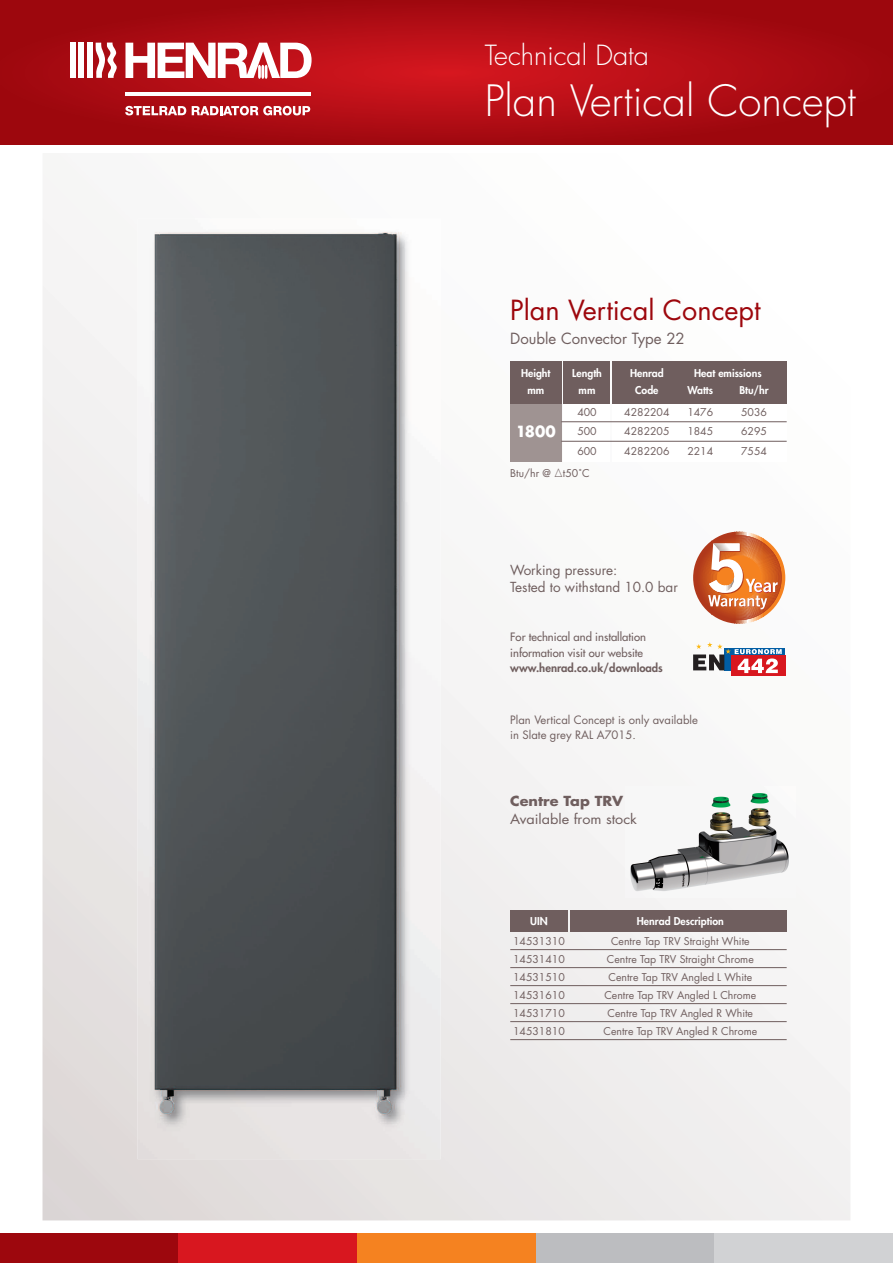
<style>
.page{position:relative;width:893px;height:1263px;background:#fff}
.page>*{position:absolute;margin:0;border:0;box-sizing:border-box;transform-origin:0 0}
.t1{font:300 42px "Futura";color:#fff}
.t2{font:27px "Futura";color:#9d070d}
.t3{font:300 27px "Futura";color:#fff}
.t4{font:15px "Futura";color:#6f5e5e}
.t5{font:700 15px "Futura";color:#fff}
.t6{font:13.5px/17.2px "Futura";color:#6f5e5e}
.t7{font:13.5px "Futura";color:#6f5e5e;scale:1.07 1}
.t8{font:700 13.5px "Futura";color:#6f5e5e;scale:1.07 1}
.t9{font:11.25px/14.7px "Futura";color:#6f5e5e}
.t10{font:11.25px/15.3px "Futura";color:#6f5e5e}
.t11{font:800 11.25px "Futura";color:#6f5e5e}
.t12{font:10.5px "Futura";color:#6f5e5e}
.t13{font:800 10.5px "Futura";color:#fff}
</style>
<div class="page">
<img style="left:43px;top:219px;width:807px;height:1001px">
<svg style="left:0;top:0;width:893px;height:145px;background:#ac0c13"></svg>
<svg style="left:125px;top:43px;width:187px;height:36px"></svg>
<div style="left:70px;top:43px;width:6px;height:35px;background:#fff"></div>
<div style="left:79px;top:43px;width:5px;height:35px;background:#fff"></div>
<div style="left:87px;top:43px;width:6px;height:35px;background:#fff"></div>
<svg style="left:96px;top:43px;width:21px;height:35px"></svg>
<hr style="left:125px;top:92px;width:185px;height:3px;background:#fff">
<svg style="left:125px;top:106px;width:61px;height:9px"></svg>
<svg style="left:192px;top:106px;width:118px;height:9px"></svg>
<div style="left:0;top:1233px;width:179px;height:30px;background:#9d070d"></div>
<div style="left:179px;top:1233px;width:178px;height:30px;background:#d8171f"></div>
<div style="left:357px;top:1233px;width:179px;height:30px;background:#f58220"></div>
<div style="left:536px;top:1233px;width:178px;height:30px;background:#bcbdc0"></div>
<div style="left:714px;top:1233px;width:179px;height:30px;background:#d1d2d4"></div>
<img style="left:138px;top:219px;width:303px;height:940px">
<img style="left:145px;top:225px;width:260px;height:897px">
<img style="left:625px;top:787px;width:170px;height:110px">
<div style="left:510px;top:910px;width:58px;height:21px;background:#6f5e5e"></div>
<div style="left:570px;top:910px;width:217px;height:21px;background:#6f5e5e"></div>
<hr style="left:510px;top:949px;width:277px;height:1px;background:#6f5e5e">
<hr style="left:510px;top:967px;width:277px;height:1px;background:#6f5e5e">
<hr style="left:510px;top:985px;width:277px;height:1px;background:#6f5e5e">
<hr style="left:510px;top:1003px;width:277px;height:1px;background:#6f5e5e">
<hr style="left:510px;top:1021px;width:277px;height:1px;background:#6f5e5e">
<hr style="left:510px;top:1039px;width:277px;height:1px;background:#6f5e5e">
<svg style="left:693px;top:532px;width:18px;height:92px"></svg>
<svg style="left:711px;top:532px;width:23px;height:92px"></svg>
<hr style="left:734px;top:532px;width:1px;height:92px;background:#b0381b">
<hr style="left:735px;top:532px;width:1px;height:92px;background:#b24121">
<hr style="left:736px;top:532px;width:1px;height:92px;background:#b64c29">
<hr style="left:737px;top:532px;width:1px;height:92px;background:#bc5f3b">
<hr style="left:738px;top:532px;width:1px;height:92px;background:#c36946">
<hr style="left:739px;top:532px;width:1px;height:92px;background:#ca7b5a">
<hr style="left:740px;top:532px;width:1px;height:92px;background:#ce8564">
<hr style="left:741px;top:532px;width:1px;height:92px;background:#d28e70">
<hr style="left:742px;top:532px;width:1px;height:92px;background:#dca48a">
<hr style="left:743px;top:532px;width:1px;height:92px;background:#e2b197">
<hr style="left:744px;top:532px;width:1px;height:92px;background:#e6bca6">
<hr style="left:745px;top:532px;width:1px;height:92px;background:#efd4c4">
<hr style="left:746px;top:532px;width:1px;height:92px;background:#f4e1d6">
<hr style="left:747px;top:532px;width:1px;height:92px;background:#fff">
<hr style="left:748px;top:532px;width:1px;height:92px;background:#fef8f1">
<hr style="left:749px;top:532px;width:1px;height:92px;background:#fef1e5">
<hr style="left:750px;top:532px;width:1px;height:92px;background:#feebd8">
<hr style="left:751px;top:532px;width:1px;height:92px;background:#fddec2">
<hr style="left:752px;top:532px;width:1px;height:92px;background:#fdd8b7">
<hr style="left:753px;top:532px;width:1px;height:92px;background:#fccca2">
<hr style="left:754px;top:532px;width:1px;height:92px;background:#fcc899">
<hr style="left:755px;top:532px;width:1px;height:92px;background:#fbc18f">
<hr style="left:756px;top:532px;width:1px;height:92px;background:#fab67c">
<hr style="left:757px;top:532px;width:1px;height:92px;background:#fab072">
<hr style="left:758px;top:532px;width:1px;height:92px;background:#f9a660">
<hr style="left:759px;top:532px;width:1px;height:92px;background:#f8a058">
<hr style="left:760px;top:532px;width:1px;height:92px;background:#f79b4e">
<hr style="left:761px;top:532px;width:1px;height:92px;background:#f6913a">
<hr style="left:762px;top:532px;width:1px;height:92px;background:#f58c30">
<hr style="left:763px;top:532px;width:1px;height:92px;background:#f58220">
<svg style="left:764px;top:532px;width:21px;height:92px"></svg>
<svg style="left:697px;top:535px;width:85px;height:85px"></svg>
<div style="left:724px;top:648px;width:61px;height:22px;background:#015da4"></div>
<div style="left:731px;top:655px;width:54px;height:21px;background:#d8171f"></div>
<svg style="left:693px;top:642px;width:89px;height:31px"></svg>
<div style="left:510px;top:361px;width:51px;height:43px;background:#6f5e5e"></div>
<div style="left:563px;top:361px;width:47px;height:43px;background:#6f5e5e"></div>
<div style="left:612px;top:361px;width:175px;height:43px;background:#6f5e5e"></div>
<div style="left:510px;top:404px;width:51px;height:57px;background:#9f9392"></div>
<div style="left:563px;top:404px;width:47px;height:57px;background:#fff"></div>
<div style="left:612px;top:404px;width:175px;height:57px;background:#fff"></div>
<hr style="left:561px;top:421px;width:226px;height:1px;background:#6f5e5e">
<hr style="left:561px;top:441px;width:226px;height:1px;background:#6f5e5e">
<svg style="left:555px;top:468px;width:7px;height:9px"></svg>
<h2 class="t3" style="left:485px;top:43px;width:166px">Technical Data</h2>
<h1 class="t1" style="left:485px;top:81px;width:373px">Plan Vertical Concept</h1>
<h2 class="t2" style="left:510px;top:298px;width:252px">Plan Vertical Concept</h2>
<h3 class="t4" style="left:510px;top:332px;width:176px">Double Convector Type 22</h3>
<p class="t13" style="left:521px;top:368px;width:31px">Height</p>
<p class="t13" style="left:572px;top:368px;width:31px">Length</p>
<p class="t13" style="left:630px;top:368px;width:35px">Henrad</p>
<p class="t13" style="left:694px;top:368px;width:69px">Heat emissions</p>
<p class="t13" style="left:527px;top:385px;width:18px">mm</p>
<p class="t13" style="left:579px;top:385px;width:18px">mm</p>
<p class="t13" style="left:635px;top:385px;width:25px">Code</p>
<p class="t13" style="left:687px;top:385px;width:27px">Watts</p>
<p class="t13" style="left:739px;top:385px;width:31px">Btu/hr</p>
<p class="t12" style="left:577px;top:407px;width:21px">400</p>
<p class="t12" style="left:624px;top:407px;width:47px">4282204</p>
<p class="t12" style="left:687px;top:407px;width:27px">1476</p>
<p class="t12" style="left:741px;top:407px;width:27px">5036</p>
<p class="t12" style="left:577px;top:427px;width:21px">500</p>
<p class="t12" style="left:624px;top:427px;width:47px">4282205</p>
<p class="t12" style="left:687px;top:427px;width:27px">1845</p>
<p class="t12" style="left:741px;top:427px;width:27px">6295</p>
<p class="t12" style="left:577px;top:446px;width:21px">600</p>
<p class="t12" style="left:624px;top:446px;width:47px">4282206</p>
<p class="t12" style="left:687px;top:446px;width:27px">2214</p>
<p class="t12" style="left:741px;top:446px;width:27px">7554</p>
<h3 class="t5" style="left:516px;top:424px;width:41px">1800</h3>
<p class="t12" style="left:510px;top:468px;width:81px">Btu/hr @ t50˚C</p>
<p class="t6" style="left:510px;top:562px;width:169px">Working pressure:<br>Tested to withstand 10.0 bar</p>
<p class="t10" style="left:510px;top:630px;width:137px">For technical and installation information visit our website</p>
<p class="t11" style="left:510px;top:662px;width:154px">www.henrad.co.uk/downloads</p>
<p class="t9" style="left:510px;top:713px;width:189px">Plan Vertical Concept is only available in Slate grey RAL A7015.</p>
<p class="t8" style="left:510px;top:795px;width:107px">Centre Tap TRV</p>
<p class="t7" style="left:510px;top:813px;width:120px">Available from stock</p>
<p class="t13" style="left:530px;top:916px;width:19px">UIN</p>
<p class="t13" style="left:637px;top:916px;width:88px">Henrad Description</p>
<p class="t12" style="left:513px;top:936px;width:53px">14531310</p>
<p class="t12" style="left:611px;top:936px;width:140px">Centre Tap TRV Straight White</p>
<p class="t12" style="left:513px;top:954px;width:53px">14531410</p>
<p class="t12" style="left:607px;top:954px;width:148px">Centre Tap TRV Straight Chrome</p>
<p class="t12" style="left:513px;top:972px;width:53px">14531510</p>
<p class="t12" style="left:608px;top:972px;width:145px">Centre Tap TRV Angled L White</p>
<p class="t12" style="left:513px;top:990px;width:53px">14531610</p>
<p class="t12" style="left:604px;top:990px;width:153px">Centre Tap TRV Angled L Chrome</p>
<p class="t12" style="left:513px;top:1008px;width:53px">14531710</p>
<p class="t12" style="left:608px;top:1008px;width:147px">Centre Tap TRV Angled R White</p>
<p class="t12" style="left:513px;top:1026px;width:53px">14531810</p>
<p class="t12" style="left:603px;top:1026px;width:155px">Centre Tap TRV Angled R Chrome</p>
</div>
